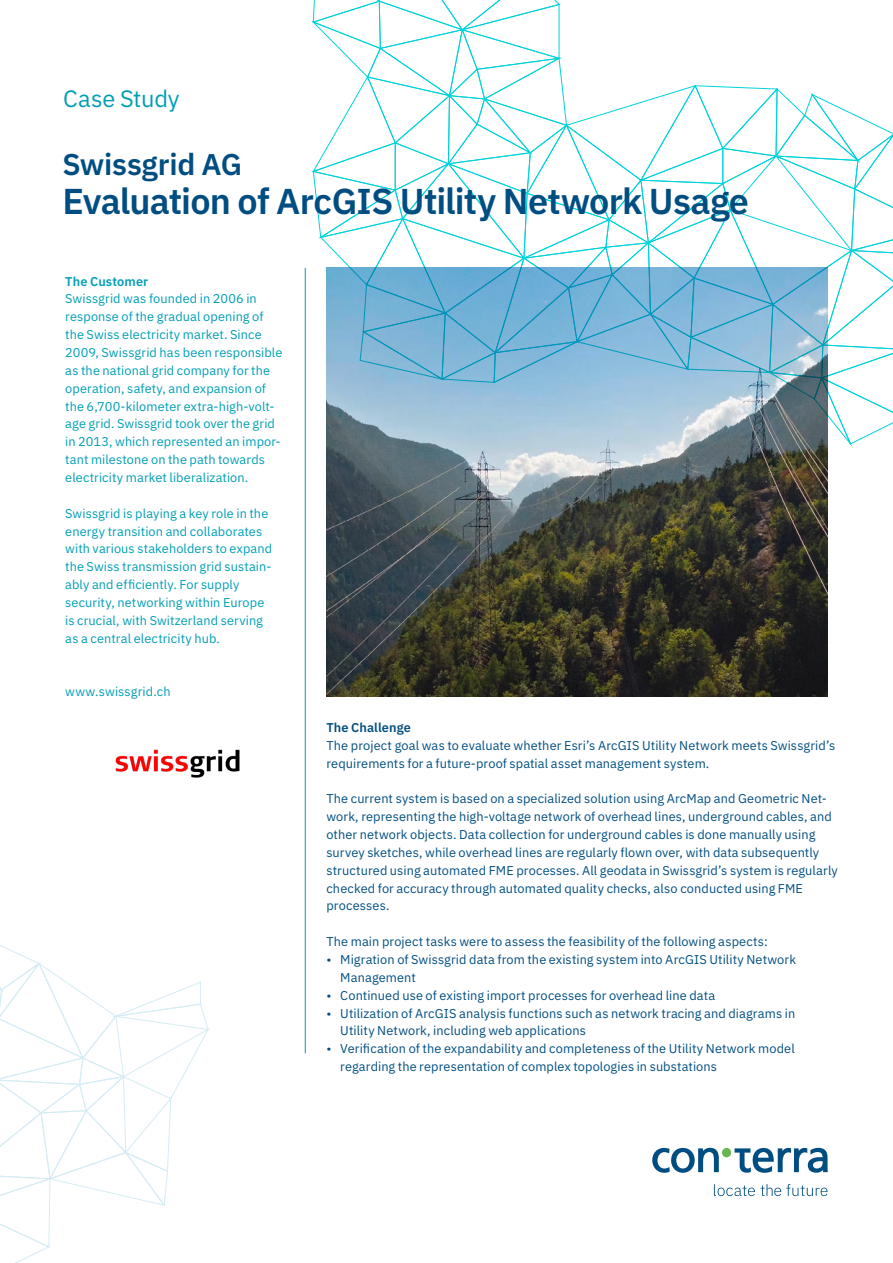
<style>
.page{position:relative;width:893px;height:1263px;background:#fff}
.page>*{position:absolute;margin:0;border:0;box-sizing:border-box;transform-origin:0 0}
.t1{font:600 36px "IBM Plex Sans";letter-spacing:-.02em;color:#004e81}
.t2{font:600 30px "IBM Plex Sans";letter-spacing:-.01em;color:#004e81}
.t3{font:23.7px "IBM Plex Sans";letter-spacing:-.01em;color:#009eb5}
.t4{font:12.75px/17.9px "IBM Plex Sans";letter-spacing:.01em;color:#004e81}
.t5{font:12.75px/17.9px "IBM Plex Sans";letter-spacing:.01em;color:#009eb5}
.t6{font:600 12.75px "IBM Plex Sans";letter-spacing:.005em;color:#004e81}
.t7{font:600 12.75px "IBM Plex Sans";letter-spacing:.01em;color:#009eb5}
</style>
<div class="page">
<svg style="left:714px;top:1184px;width:113px;height:12px"></svg>
<div style="left:722px;top:1148px;width:9px;height:9px;background:#69b650;border-radius:50%"></div>
<svg style="left:652px;top:1148px;width:67px;height:25px"></svg>
<svg style="left:735px;top:1148px;width:93px;height:25px"></svg>
<svg style="left:311px;top:0;width:582px;height:447px"></svg>
<svg style="left:0;top:945px;width:209px;height:318px"></svg>
<img style="left:326px;top:268px;width:502px;height:428px">
<hr style="left:305px;top:268px;width:1px;height:785px;background:#009eb5">
<img style="left:116px;top:750px;width:124px;height:27px">
<h3 class="t3" style="left:63px;top:81px;width:118px">Case Study</h3>
<h2 class="t2" style="left:62px;top:140px;width:181px">Swissgrid AG</h2>
<h1 class="t1" style="left:62px;top:173px;width:688px">Evaluation of ArcGIS Utility Network Usage</h1>
<p class="t7" style="left:65px;top:271px;width:85px">The Customer</p>
<p class="t5" style="left:65px;top:289px;width:219px">Swissgrid was founded in 2006 in response of the gradual opening of the Swiss electricity market. Since 2009, Swissgrid has been responsible as the national grid company for the operation, safety, and expansion of the 6,700-kilometer extra-high-volt&shy;age grid. Swissgrid took over the grid in 2013, which represented an impor&shy;tant milestone on the path towards electricity market liberalization.</p>
<p class="t5" style="left:65px;top:503px;width:209px">Swissgrid is playing a key role in the energy transition and collaborates with various stakeholders to expand the Swiss transmission grid sustain&shy;ably and efficiently. For supply security, networking within Europe is crucial, with Switzerland serving as a central electricity hub.</p>
<p class="t5" style="left:65px;top:682px;width:107px">www.swissgrid.ch</p>
<p class="t6" style="left:326px;top:717px;width:86px">The Challenge</p>
<p class="t4" style="left:326px;top:735px;width:510px">The project goal was to evaluate whether Esri’s ArcGIS Utility Network meets Swissgrid’s requirements for a future-proof spatial asset management system.</p>
<p class="t4" style="left:326px;top:789px;width:513px">The current system is based on a specialized solution using ArcMap and Geometric Net&shy;work, representing the high-voltage network of overhead lines, underground cables, and other network objects. Data collection for underground cables is done manually using survey sketches, while overhead lines are regularly flown over, with data subsequently structured using automated FME processes. All geodata in Swissgrid’s system is regularly checked for accuracy through automated quality checks, also conducted using FME processes.</p>
<p class="t4" style="left:326px;top:932px;width:443px">The main project tasks were to assess the feasibility of the following aspects:</p>
<p class="t4" style="left:340px;top:949px;width:457px;text-indent:-14px">• Migration of Swissgrid data from the existing system into ArcGIS Utility Network<br>Management</p>
<p class="t4" style="left:326px;top:985px;width:390px">• Continued use of existing import processes for overhead line data</p>
<p class="t4" style="left:340px;top:1003px;width:456px;text-indent:-14px">• Utilization of ArcGIS analysis functions such as network tracing and diagrams in<br>Utility Network, including web applications</p>
<p class="t4" style="left:340px;top:1039px;width:456px;text-indent:-14px">• Verification of the expandability and completeness of the Utility Network model regarding the representation of complex topologies in substations</p>
</div>
